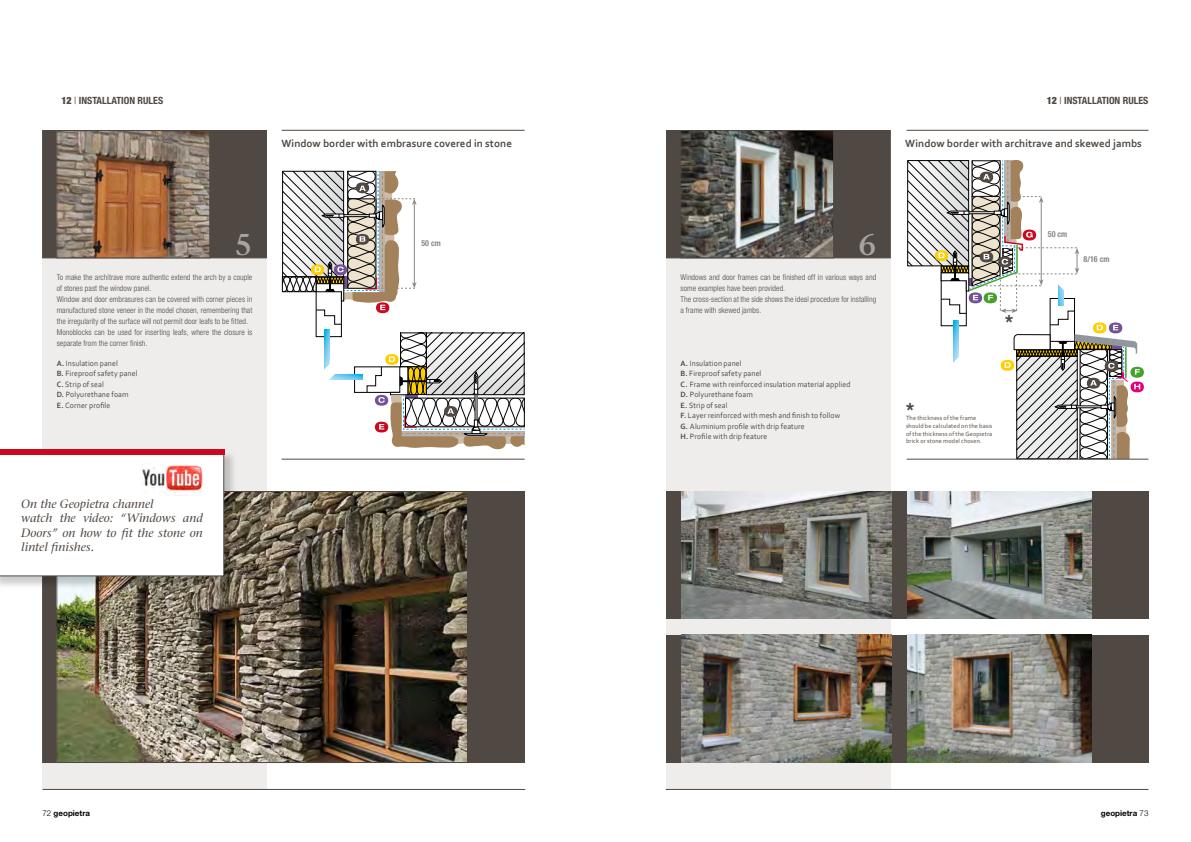
<style>
.page{position:relative;width:1191px;height:842px;background:#fff}
.page>*{position:absolute;margin:0;border:0;box-sizing:border-box;transform-origin:0 0}
.t1{font:600 30px "Stone Serif Std";color:#a8a3a1}
.t2{font:700 condensed 21.1px "Helvetica Neue LT Std";color:#504842}
.t3{font:italic 500 12px/14.4px "Stone Serif Std";color:#504842}
.t4{font:700 11px "Corbel";letter-spacing:.005em;color:#504842}
.t5{font:700 condensed 10px "Helvetica Neue LT Std";color:#504842}
.t6{font:700 condensed 8.3px "Helvetica Neue LT Std";color:#87888a}
.t7{font:700 condensed 8.2px "Helvetica Neue LT Std";color:#87888a}
.t8{font:300 condensed 8px/11px "Helvetica Neue LT Std";letter-spacing:.01em;color:#504842}
.t9{font:8px/10.5px "Corbel";letter-spacing:.015em;color:#504842}
.t10{font:700 8px "Helvetica Neue LT Std";color:#000}
.t11{font:6.4px/7.7px "Corbel";letter-spacing:.02em;color:#504842}
.s1{font-weight:900}
.s2{font-weight:400}
.s3{font-weight:700}
.s4{font-weight:300}
</style>
<div class="page">
<div style="left:43px;top:130px;width:223px;height:659px;background:#eeedec"></div>
<div style="left:666px;top:130px;width:224px;height:659px;background:#eeedec"></div>
<div style="left:666px;top:130px;width:224px;height:128px;background:#504842"></div>
<img style="left:682px;top:132px;width:149px;height:124px">
<div style="left:680px;top:130px;width:153px;height:128px;border:1px solid #504842"></div>
<div style="left:1130px;top:367px;width:13px;height:11px;background:#44a12b;border-radius:50%"></div>
<svg style="left:1130px;top:381px;width:13px;height:11px"></svg>
<svg style="left:907px;top:160px;width:233px;height:299px"></svg>
<div style="left:666px;top:491px;width:483px;height:128px;background:#504842"></div>
<div style="left:666px;top:635px;width:483px;height:127px;background:#504842"></div>
<img style="left:681px;top:635px;width:210px;height:127px">
<img style="left:681px;top:491px;width:210px;height:128px">
<img style="left:907px;top:635px;width:184px;height:127px">
<img style="left:907px;top:491px;width:184px;height:128px">
<hr style="left:906px;top:459px;width:242px;height:1px;background:#504842">
<hr style="left:906px;top:130px;width:242px;height:1px;background:#504842">
<div style="left:43px;top:130px;width:223px;height:128px;background:#504842"></div>
<div style="left:43px;top:491px;width:481px;height:272px;background:#504842"></div>
<img style="left:59px;top:493px;width:408px;height:268px">
<div style="left:316px;top:285px;width:26px;height:52px;border:1px solid #000"></div>
<svg style="left:282px;top:170px;width:134px;height:155px"></svg>
<div style="left:354px;top:367px;width:52px;height:26px;border:1px solid #000"></div>
<svg style="left:366px;top:333px;width:159px;height:117px"></svg>
<svg style="left:349px;top:375px;width:14px;height:5px"></svg>
<svg style="left:324px;top:329px;width:5px;height:21px"></svg>
<svg style="left:324px;top:350px;width:25px;height:30px"></svg>
<img style="left:59px;top:132px;width:149px;height:124px">
<div style="left:57px;top:130px;width:153px;height:128px;border:1px solid #504842"></div>
<hr style="left:282px;top:459px;width:242px;height:1px;background:#504842">
<hr style="left:282px;top:130px;width:242px;height:1px;background:#504842">
<div style="left:0;top:450px;width:237px;height:139px;background:#000;opacity:.2"></div>
<div style="left:0;top:455px;width:224px;height:121px;background:#fff"></div>
<img style="left:141px;top:464px;width:62px;height:31px">
<div style="left:0;top:449px;width:224px;height:6px;background:#cd071e"></div>
<hr style="left:43px;top:789px;width:482px;height:1px;background:#504842">
<hr style="left:665px;top:789px;width:483px;height:1px;background:#504842">
<p class="t5" style="left:61px;top:94px;width:103px"><span class="s1">12</span> <span class="s2">|</span> INSTALLATION RULES</p>
<p class="t5" style="left:1046px;top:94px;width:103px"><span class="s1">12</span> <span class="s2">|</span> INSTALLATION RULES</p>
<h3 class="t4" style="left:281px;top:137px;width:232px">Window border with embrasure covered in stone</h3>
<h1 class="t1" style="left:234px;top:226px;width:19px">5</h1>
<p class="t7" style="left:421px;top:238px;width:21px">50 cm</p>
<p class="t8" style="left:57px;top:271px;width:197px">To make the architrave more authentic extend the arch by a couple of stones past the window panel.<br>Window and door embrasures can be covered with corner pieces in manufactured stone veneer in the model chosen, remembering that the irregularity of the surface will not permit door leafs to be fitted.<br>Monoblocks can be used for inserting leafs, where the closure is separate from the corner finish.</p>
<p class="t9" style="left:57px;top:358px;width:82px"><span class="s3">A.</span> Insulation panel<br><span class="s3">B.</span> Fireproof safety panel<br><span class="s3">C.</span> Strip of seal<br><span class="s3">D.</span> Polyurethane foam<br><span class="s3">E.</span> Corner profile</p>
<h3 class="t3" style="left:21px;top:496px;width:183px">On the Geopietra channel<br>watch the video: “Windows and<br>Doors” on how to fit the stone on lintel finishes.</h3>
<h3 class="t4" style="left:905px;top:137px;width:238px">Window border with architrave and skewed jambs</h3>
<h1 class="t1" style="left:858px;top:226px;width:19px">6</h1>
<p class="t6" style="left:1048px;top:229px;width:21px">50 cm</p>
<p class="t8" style="left:680px;top:271px;width:197px">Windows and door frames can be finished off in various ways and some examples have been provided.<br>The cross-section at the side shows the ideal procedure for installing a frame with skewed jambs.</p>
<p class="t9" style="left:680px;top:358px;width:171px"><span class="s3">A.</span> Insulation panel<br><span class="s3">B.</span> Fireproof safety panel<br><span class="s3">C.</span> Frame with reinforced insulation material applied<br><span class="s3">D.</span> Polyurethane foam<br><span class="s3">E.</span> Strip of seal<br><span class="s3">F.</span> Layer reinforced with mesh and finish to follow<br><span class="s3">G.</span> Aluminium profile with drip feature<br><span class="s3">H.</span> Profile with drip feature</p>
<h2 class="t2" style="left:1005px;top:310px;width:9px">*</h2>
<h2 class="t2" style="left:906px;top:398px;width:9px">*</h2>
<p class="t11" style="left:906px;top:414px;width:88px">The thickness of the frame should be calculated on the basis of the thickness of the Geopietra brick or stone model chosen.</p>
<p class="t6" style="left:1083px;top:254px;width:27px">8/16 cm</p>
<p class="t10" style="left:43px;top:808px;width:49px"><span class="s4">72</span> geopietra</p>
<p class="t10" style="left:1100px;top:808px;width:49px">geopietra <span class="s4">73</span></p>
</div>
